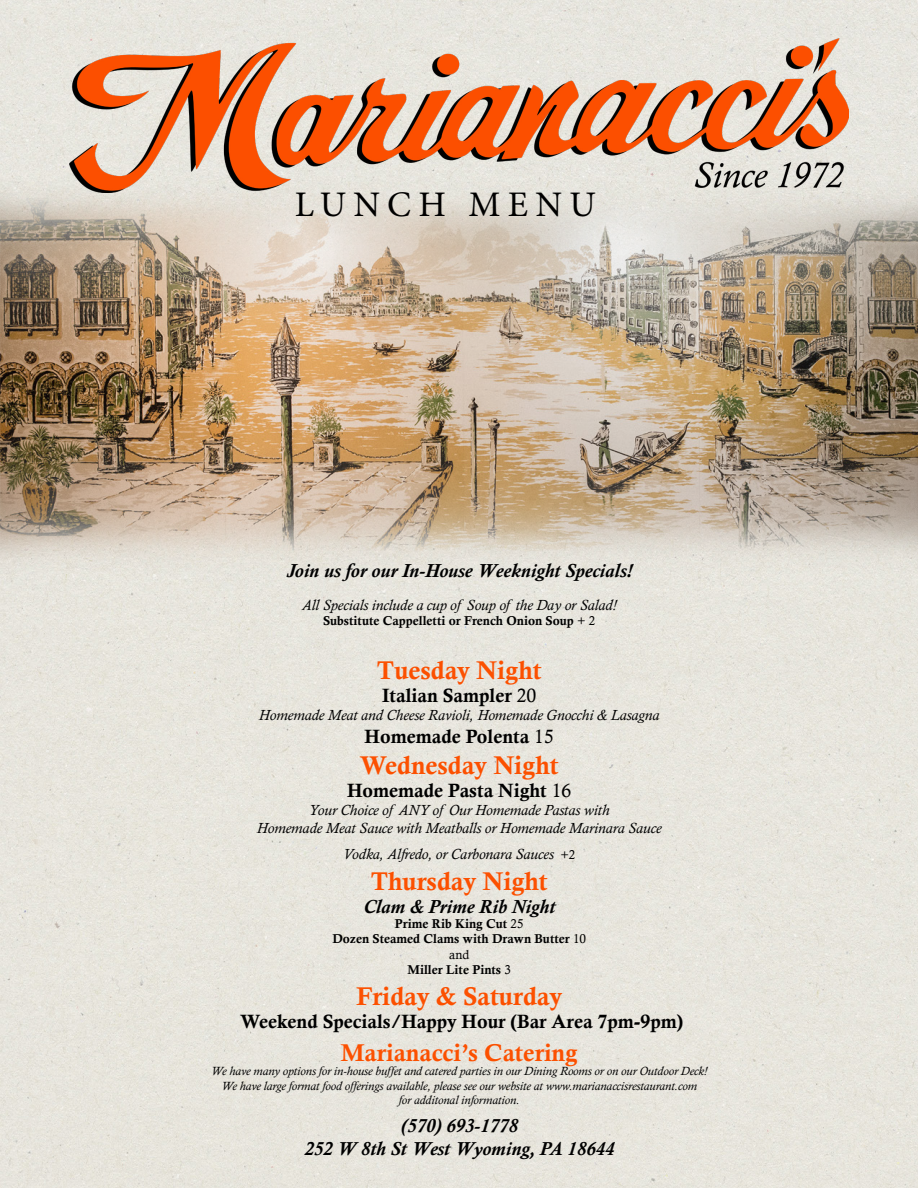
<style>
.page{position:relative;width:918px;height:1188px;background:#e7e5dd}
.page>*{position:absolute;margin:0;border:0;box-sizing:border-box;transform-origin:0 0}
.t1{font:36px "Minion Pro";letter-spacing:.2em;color:#000}
.t2{font:25.65px "Calis MT Bol";color:#fc5000}
.t3{font:24.3px "Calis MT Bol";color:#fc5000}
.t4{font:italic 700 19.2px/23px "Calisto";color:#000;text-align:center}
.t5{font:19.2px "Calis MT Bol";color:#000}
.t6{font:italic 15px/18px "Calisto";color:#000;text-align:center}
.t7{font:12.9px/15.5px "Calis MT Bol";color:#000;text-align:center}
.t8{font:12.9px "Calisto";color:#000}
.t9{font:italic 12.15px/14.5px "Calisto";color:#000;text-align:center}
.s1{font-family:"Calisto"}
.s2{font-style:normal;font-size:12.9px}
</style>
<div class="page">
<img style="left:0;top:154px;width:918px;height:450px">
<img style="left:70px;top:38px;width:779px;height:155px">
<h1 class="t1" style="left:295px;top:180px;width:303px">LUNCH MENU</h1>
<p class="t4" style="left:286px;top:559px;width:347px">Join us for our In-House Weeknight Specials!</p>
<p class="t6" style="left:302px;top:596px;width:316px">All Specials include a cup of Soup of the Day or Salad!</p>
<p class="t7" style="left:323px;top:613px;width:274px">Substitute Cappelletti or French Onion Soup <span class="s1">+ 2</span></p>
<h2 class="t2" style="left:377px;top:656px;width:166px">Tuesday Night</h2>
<p class="t5" style="left:382px;top:685px;width:156px">Italian Sampler <span class="s1">20</span></p>
<p class="t6" style="left:259px;top:706px;width:402px">Homemade Meat and Cheese Ravioli, Homemade Gnocchi &amp; Lasagna</p>
<p class="t5" style="left:365px;top:726px;width:191px">Homemade Polenta <span class="s1">15</span></p>
<h2 class="t2" style="left:360px;top:751px;width:200px">Wednesday Night</h2>
<p class="t5" style="left:347px;top:780px;width:226px">Homemade Pasta Night <span class="s1">16</span></p>
<p class="t6" style="left:257px;top:801px;width:406px">Your Choice of ANY of Our Homemade Pastas with<br>Homemade Meat Sauce with Meatballs or Homemade Marinara Sauce</p>
<p class="t6" style="left:343px;top:845px;width:234px">Vodka, Alfredo, or Carbonara Sauces <span class="s2">+2</span></p>
<h2 class="t2" style="left:371px;top:866px;width:178px">Thursday Night</h2>
<p class="t4" style="left:363px;top:895px;width:193px">Clam &amp; Prime Rib Night</p>
<p class="t7" style="left:332px;top:916px;width:255px">Prime Rib King Cut <span class="s1">25<br></span>Dozen Steamed Clams with Drawn Butter <span class="s1">10</span></p>
<p class="t8" style="left:449px;top:947px;width:22px">and</p>
<p class="t7" style="left:408px;top:962px;width:105px">Miller Lite Pints <span class="s1">3</span></p>
<h2 class="t2" style="left:356px;top:982px;width:207px">Friday &amp; Saturday</h2>
<p class="t5" style="left:240px;top:1011px;width:445px">Weekend Specials/Happy Hour (Bar Area 7pm-9pm)</p>
<h3 class="t3" style="left:341px;top:1038px;width:238px">Marianacci’s Catering</h3>
<p class="t9" style="left:211px;top:1064px;width:497px">We have many options for in-house buffet and catered parties in our Dining Rooms or on our Outdoor Deck!<br>We have large format food offerings available, please see our website at www.marianaccisrestaurant.com<br>for additonal information.</p>
<p class="t4" style="left:304px;top:1115px;width:311px">(570) 693-1778<br>252 W 8th St West Wyoming, PA 18644</p>
</div>
